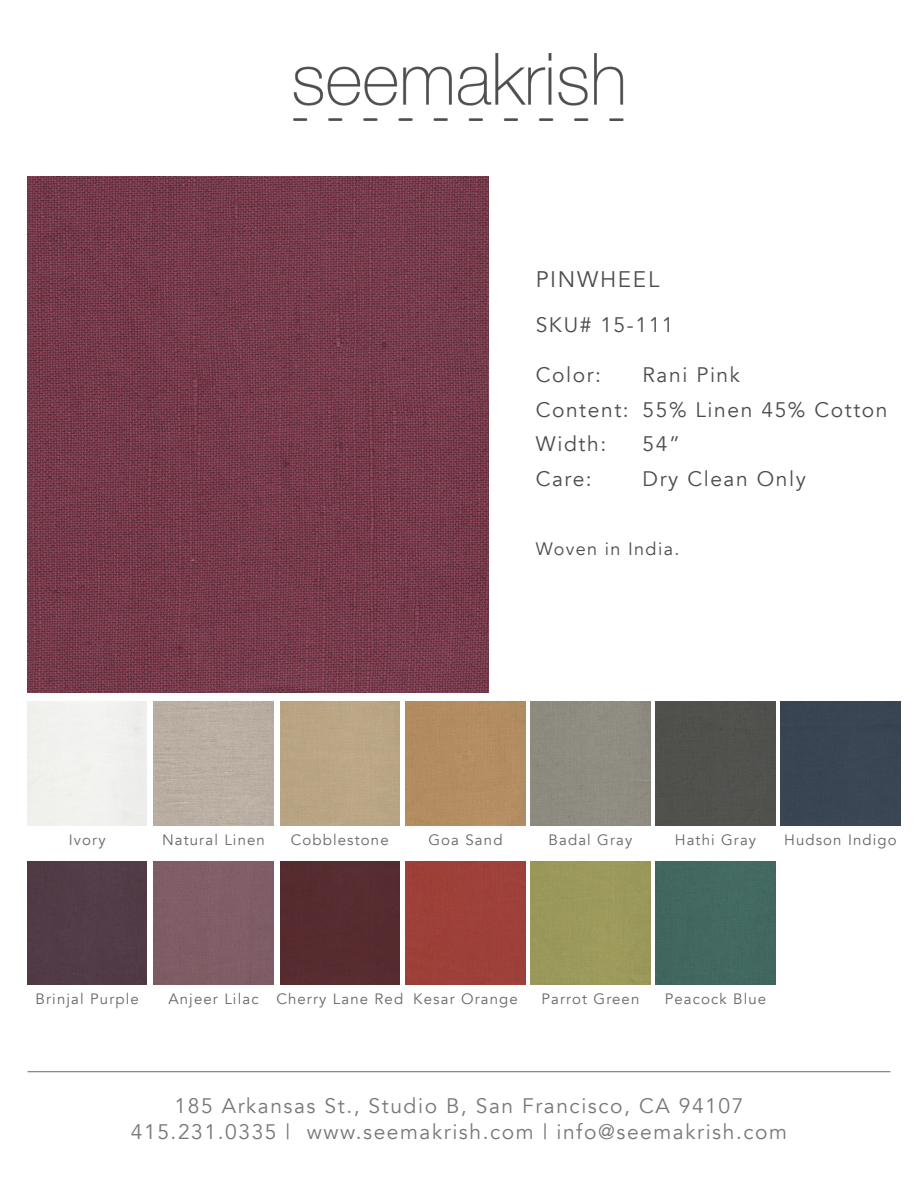
<style>
.page{position:relative;width:918px;height:1188px;background:#fff}
.page>*{position:absolute;margin:0;border:0;box-sizing:border-box;transform-origin:0 0}
.t1{font:22.5px "Avenir";letter-spacing:.075em;color:#4d4d4d}
.t2{font:21px "Avenir";letter-spacing:.075em;color:#76787b}
.t3{font:21px "Avenir";letter-spacing:.075em;color:#4d4d4d}
.t4{font:18px "Avenir";letter-spacing:.075em;color:#4d4d4d}
.t5{font:15px "Avenir";letter-spacing:.075em;color:#666766}
</style>
<div class="page">
<img style="left:293px;top:54px;width:331px;height:67px">
<img style="left:28px;top:177px;width:460px;height:515px">
<hr style="left:28px;top:1071px;width:862px;height:1px;background:#666766">
<div style="left:154px;top:702px;width:119px;height:123px;background:#b9aea2"></div>
<div style="left:280px;top:702px;width:119px;height:123px;background:#baa684"></div>
<div style="left:406px;top:702px;width:119px;height:123px;background:#b38d62"></div>
<div style="left:531px;top:702px;width:119px;height:123px;background:#8e8b81"></div>
<div style="left:656px;top:702px;width:119px;height:123px;background:#50514d"></div>
<div style="left:781px;top:702px;width:119px;height:123px;background:#394553"></div>
<div style="left:28px;top:861px;width:119px;height:124px;background:#513b47"></div>
<div style="left:154px;top:861px;width:119px;height:124px;background:#805d66"></div>
<div style="left:280px;top:861px;width:119px;height:124px;background:#572c30"></div>
<div style="left:406px;top:861px;width:119px;height:124px;background:#9e4039"></div>
<div style="left:531px;top:861px;width:119px;height:124px;background:#9b995b"></div>
<div style="left:656px;top:861px;width:119px;height:124px;background:#426860"></div>
<p class="t1" style="left:536px;top:266px;width:125px">PINWHEEL</p>
<p class="t3" style="left:536px;top:312px;width:139px">SKU# 15-111</p>
<p class="t3" style="left:536px;top:362px;width:67px">Color:</p>
<p class="t3" style="left:536px;top:397px;width:95px">Content:</p>
<p class="t3" style="left:536px;top:431px;width:72px">Width:</p>
<p class="t3" style="left:536px;top:466px;width:58px">Care:</p>
<p class="t3" style="left:643px;top:362px;width:99px">Rani Pink</p>
<p class="t3" style="left:643px;top:397px;width:247px">55% Linen 45% Cotton</p>
<p class="t3" style="left:643px;top:431px;width:39px">54”</p>
<p class="t3" style="left:643px;top:466px;width:165px">Dry Clean Only</p>
<p class="t4" style="left:536px;top:538px;width:145px">Woven in India.</p>
<p class="t5" style="left:69px;top:831px;width:38px">Ivory</p>
<p class="t5" style="left:162px;top:831px;width:104px">Natural Linen</p>
<p class="t5" style="left:291px;top:831px;width:99px">Cobblestone</p>
<p class="t5" style="left:428px;top:831px;width:76px">Goa Sand</p>
<p class="t5" style="left:549px;top:831px;width:85px">Badal Gray</p>
<p class="t5" style="left:675px;top:831px;width:83px">Hathi Gray</p>
<p class="t5" style="left:784px;top:831px;width:114px">Hudson Indigo</p>
<p class="t5" style="left:36px;top:990px;width:105px">Brinjal Purple</p>
<p class="t5" style="left:168px;top:990px;width:92px">Anjeer Lilac</p>
<p class="t5" style="left:276px;top:990px;width:128px">Cherry Lane Red</p>
<p class="t5" style="left:413px;top:990px;width:106px">Kesar Orange</p>
<p class="t5" style="left:542px;top:990px;width:99px">Parrot Green</p>
<p class="t5" style="left:665px;top:990px;width:103px">Peacock Blue</p>
<p class="t2" style="left:175px;top:1094px;width:570px">185 Arkansas St., Studio B, San Francisco, CA 94107</p>
<p class="t2" style="left:131px;top:1119px;width:658px">415.231.0335 | www.seemakrish.com | info@seemakrish.com</p>
</div>
